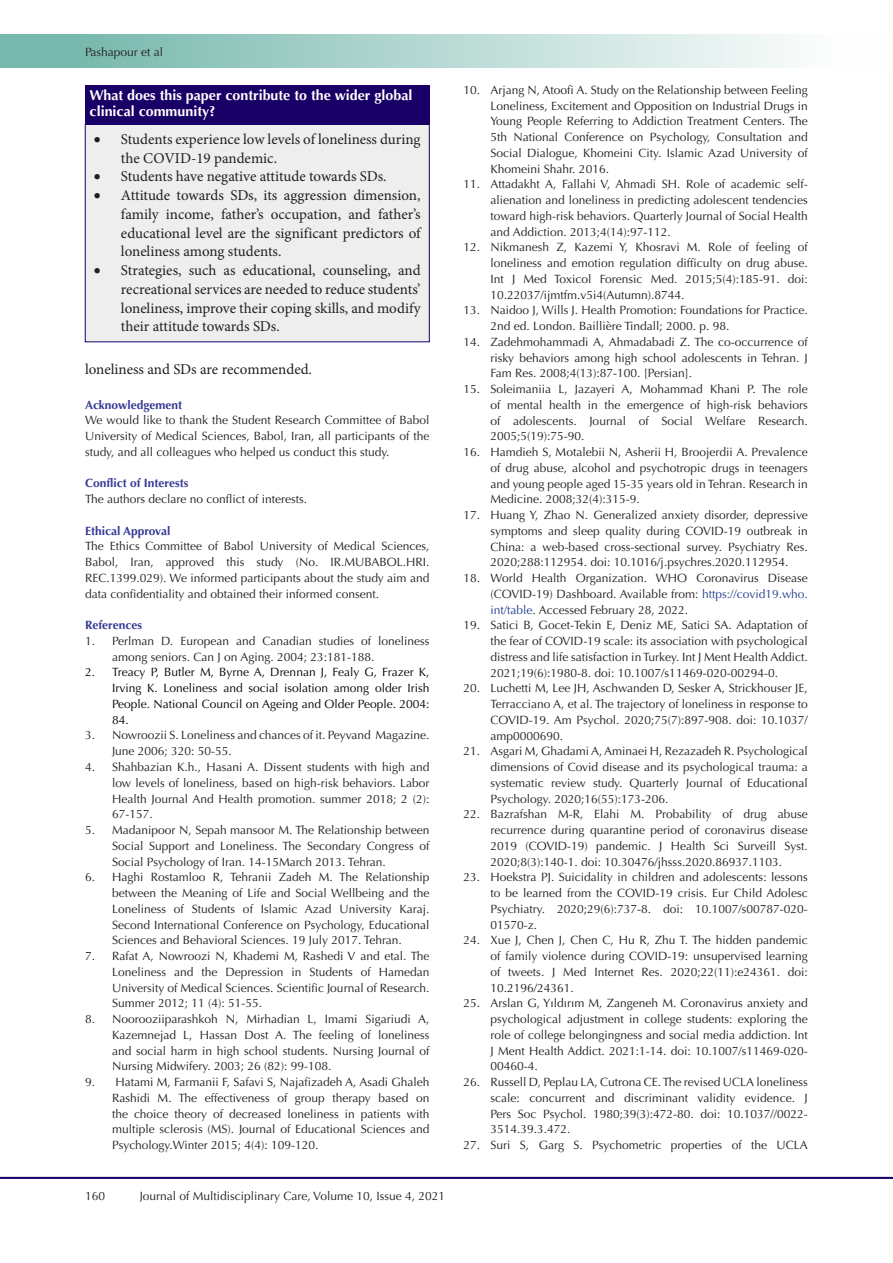
<style>
.page{position:relative;width:893px;height:1263px;background:#fff}
.page>*{position:absolute;margin:0;border:0;box-sizing:border-box;transform-origin:0 0}
.t1{font:15px/18.8px "Minion Pro";letter-spacing:-.005em;color:#231f20;text-align:justify}
.t2{font:700 14.25px/16.5px "Optima LT Std";color:#fff}
.t3{font:12px/15.8px "Optima LT Std";color:#231f20;text-align:justify}
.t4{font:12px/15.8px "Optima LT Std";color:#000;text-align:justify}
.Pa0{font:700 12px "Optima LT Std";color:#363a95}
.t5{font:12px "Optima LT Std";color:#221e1f}
.s1{color:#253f8e}
</style>
<div class="page">
<hr style="left:0;top:1177px;width:893px;height:1px;background:#190066">
<div style="left:1px;top:35px;width:892px;height:33px;background:linear-gradient(to right,#6db3a6,#fff)"></div>
<div style="left:85px;top:124px;width:344px;height:218px;background:#eee"></div>
<div style="left:85px;top:85px;width:344px;height:40px;background:#190066"></div>
<p class="t3" style="left:85px;top:44px;width:80px">Pashapour et al</p>
<p class="t2" style="left:90px;top:87px;width:324px">What does this paper contribute to the wider global clinical community?</p>
<p class="t1" style="left:121px;top:130px;width:301px;text-indent:-27px">• Students experience low levels of loneliness during the COVID-19 pandemic.</p>
<p class="t1" style="left:94px;top:167px;width:294px">• Students have negative attitude towards SDs.</p>
<p class="t1" style="left:121px;top:186px;width:301px;text-indent:-27px">• Attitude towards SDs, its aggression dimension, family income, father’s occupation, and father’s educational level are the significant predictors of loneliness among students.</p>
<p class="t1" style="left:121px;top:261px;width:301px;text-indent:-27px">• Strategies, such as educational, counseling, and recreational services are needed to reduce students’ loneliness, improve their coping skills, and modify their attitude towards SDs.</p>
<p class="t1" style="left:85px;top:360px;width:228px">loneliness and SDs are recommended.</p>
<p class="Pa0" style="left:85px;top:398px;width:98px">Acknowledgement</p>
<p class="t3" style="left:85px;top:413px;width:346px">We would like to thank the Student Research Committee of Babol University of Medical Sciences, Babol, Iran, all participants of the study, and all colleagues who helped us conduct this study.</p>
<p class="Pa0" style="left:85px;top:476px;width:105px">Conflict of Interests</p>
<p class="t5" style="left:85px;top:492px;width:224px">The authors declare no conflict of interests.</p>
<p class="Pa0" style="left:85px;top:524px;width:87px">Ethical Approval</p>
<p class="t3" style="left:85px;top:539px;width:346px">The Ethics Committee of Babol University of Medical Sciences, Babol, Iran, approved this study (No. IR.MUBABOL.HRI.<br>REC.1399.029). We informed participants about the study aim and data confidentiality and obtained their informed consent.</p>
<p class="Pa0" style="left:85px;top:618px;width:58px">References</p>
<p class="t3" style="left:112px;top:633px;width:319px;text-indent:-27px">1. Perlman D. European and Canadian studies of loneliness among seniors. Can J on Aging. 2004; 23:181-188.</p>
<p class="t4" style="left:112px;top:665px;width:319px;text-indent:-27px">2. Treacy P, Butler M, Byrne A, Drennan J, Fealy G, Frazer K, Irving K. Loneliness and social isolation among older Irish People. National Council on Ageing and Older People. 2004:<br>84.</p>
<p class="t3" style="left:112px;top:728px;width:319px;text-indent:-27px">3. Nowroozii S. Loneliness and chances of it. Peyvand Magazine.<br>June 2006; 320: 50-55.</p>
<p class="t3" style="left:112px;top:759px;width:319px;text-indent:-27px">4. Shahbazian K.h., Hasani A. Dissent students with high and low levels of loneliness, based on high-risk behaviors. Labor Health Journal And Health promotion. summer 2018; 2 (2):<br>67-157.</p>
<p class="t3" style="left:112px;top:822px;width:319px;text-indent:-27px">5. Madanipoor N, Sepah mansoor M. The Relationship between Social Support and Loneliness. The Secondary Congress of Social Psychology of Iran. 14-15March 2013. Tehran.</p>
<p class="t3" style="left:112px;top:869px;width:319px;text-indent:-27px">6. Haghi Rostamloo R, Tehranii Zadeh M. The Relationship between the Meaning of Life and Social Wellbeing and the Loneliness of Students of Islamic Azad University Karaj.<br>Second International Conference on Psychology, Educational Sciences and Behavioral Sciences. 19 July 2017. Tehran.</p>
<p class="t3" style="left:112px;top:948px;width:319px;text-indent:-27px">7. Rafat A, Nowroozi N, Khademi M, Rashedi V and etal. The Loneliness and the Depression in Students of Hamedan University of Medical Sciences. Scientific Journal of Research.<br>Summer 2012; 11 (4): 51-55.</p>
<p class="t3" style="left:112px;top:1011px;width:319px;text-indent:-27px">8. Noorooziiparashkoh N, Mirhadian L, Imami Sigariudi A, Kazemnejad L, Hassan Dost A. The feeling of loneliness and social harm in high school students. Nursing Journal of Nursing Midwifery. 2003; 26 (82): 99-108.</p>
<p class="t3" style="left:112px;top:1074px;width:319px;text-indent:-27px">9. Hatami M, Farmanii F, Safavi S, Najafizadeh A, Asadi Ghaleh Rashidi M. The effectiveness of group therapy based on the choice theory of decreased loneliness in patients with multiple sclerosis (MS). Journal of Educational Sciences and Psychology.Winter 2015; 4(4): 109-120.</p>
<p class="t3" style="left:85px;top:1188px;width:22px">160</p>
<p class="t3" style="left:140px;top:1188px;width:307px">Journal of Multidisciplinary Care, Volume 10, Issue 4, 2021</p>
<p class="t3" style="left:490px;top:82px;width:319px;text-indent:-27px">10. Arjang N, Atoofi A. Study on the Relationship between Feeling Loneliness, Excitement and Opposition on Industrial Drugs in Young People Referring to Addiction Treatment Centers. The 5th National Conference on Psychology, Consultation and Social Dialogue, Khomeini City. Islamic Azad University of Khomeini Shahr. 2016.</p>
<p class="t3" style="left:490px;top:177px;width:319px;text-indent:-27px">11. Attadakht A, Fallahi V, Ahmadi SH. Role of academic self&shy;alienation and loneliness in predicting adolescent tendencies toward high-risk behaviors. Quarterly Journal of Social Health and Addiction. 2013;4(14):97-112.</p>
<p class="t3" style="left:490px;top:240px;width:319px;text-indent:-27px">12. Nikmanesh Z, Kazemi Y, Khosravi M. Role of feeling of loneliness and emotion regulation difficulty on drug abuse.<br>Int J Med Toxicol Forensic Med. 2015;5(4):185-91. doi:<br>10.22037/ijmtfm.v5i4(Autumn).8744.</p>
<p class="t3" style="left:490px;top:303px;width:319px;text-indent:-27px">13. Naidoo J, Wills J. Health Promotion: Foundations for Practice.<br>2nd ed. London. Baillière Tindall; 2000. p. 98.</p>
<p class="t3" style="left:490px;top:334px;width:319px;text-indent:-27px">14. Zadehmohammadi A, Ahmadabadi Z. The co-occurrence of risky behaviors among high school adolescents in Tehran. J Fam Res. 2008;4(13):87-100. [Persian].</p>
<p class="t3" style="left:490px;top:381px;width:319px;text-indent:-27px">15. Soleimaniia L, Jazayeri A, Mohammad Khani P. The role of mental health in the emergence of high-risk behaviors of adolescents. Journal of Social Welfare Research.<br>2005;5(19):75-90.</p>
<p class="t3" style="left:490px;top:444px;width:319px;text-indent:-27px">16. Hamdieh S, Motalebii N, Asherii H, Broojerdii A. Prevalence of drug abuse, alcohol and psychotropic drugs in teenagers and young people aged 15-35 years old in Tehran. Research in Medicine. 2008;32(4):315-9.</p>
<p class="t3" style="left:490px;top:507px;width:319px;text-indent:-27px">17. Huang Y, Zhao N. Generalized anxiety disorder, depressive symptoms and sleep quality during COVID-19 outbreak in China: a web-based cross-sectional survey. Psychiatry Res.<br>2020;288:112954. doi: 10.1016/j.psychres.2020.112954.</p>
<p class="t3" style="left:490px;top:570px;width:319px;text-indent:-27px">18. World Health Organization. WHO Coronavirus Disease (COVID-19) Dashboard. Available from: <span class="s1">https://covid19.who. int/table</span>. Accessed February 28, 2022.</p>
<p class="t3" style="left:490px;top:618px;width:319px;text-indent:-27px">19. Satici B, Gocet-Tekin E, Deniz ME, Satici SA. Adaptation of the fear of COVID-19 scale: its association with psychological distress and life satisfaction in Turkey. Int J Ment Health Addict.<br>2021;19(6):1980-8. doi: 10.1007/s11469-020-00294-0.</p>
<p class="t3" style="left:490px;top:681px;width:319px;text-indent:-27px">20. Luchetti M, Lee JH, Aschwanden D, Sesker A, Strickhouser JE, Terracciano A, et al. The trajectory of loneliness in response to COVID-19. Am Psychol. 2020;75(7):897-908. doi: 10.1037/ amp0000690.</p>
<p class="t3" style="left:490px;top:744px;width:319px;text-indent:-27px">21. Asgari M, Ghadami A, Aminaei H, Rezazadeh R. Psychological dimensions of Covid disease and its psychological trauma: a systematic review study. Quarterly Journal of Educational Psychology. 2020;16(55):173-206.</p>
<p class="t3" style="left:490px;top:807px;width:319px;text-indent:-27px">22. Bazrafshan M-R, Elahi M. Probability of drug abuse recurrence during quarantine period of coronavirus disease 2019 (COVID-19) pandemic. J Health Sci Surveill Syst.<br>2020;8(3):140-1. doi: 10.30476/jhsss.2020.86937.1103.</p>
<p class="t3" style="left:490px;top:870px;width:319px;text-indent:-27px">23. Hoekstra PJ. Suicidality in children and adolescents: lessons to be learned from the COVID-19 crisis. Eur Child Adolesc Psychiatry. 2020;29(6):737-8. doi: 10.1007/s00787-020- 01570-z.</p>
<p class="t3" style="left:490px;top:933px;width:319px;text-indent:-27px">24. Xue J, Chen J, Chen C, Hu R, Zhu T. The hidden pandemic of family violence during COVID-19: unsupervised learning of tweets. J Med Internet Res. 2020;22(11):e24361. doi:<br>10.2196/24361.</p>
<p class="t3" style="left:490px;top:996px;width:319px;text-indent:-27px">25. Arslan G, Yıldırım M, Zangeneh M. Coronavirus anxiety and psychological adjustment in college students: exploring the role of college belongingness and social media addiction. Int J Ment Health Addict. 2021:1-14. doi: 10.1007/s11469-020- 00460-4.</p>
<p class="t3" style="left:490px;top:1074px;width:319px;text-indent:-27px">26. Russell D, Peplau LA, Cutrona CE. The revised UCLA loneliness scale: concurrent and discriminant validity evidence. J Pers Soc Psychol. 1980;39(3):472-80. doi: 10.1037//0022- 3514.39.3.472.</p>
<p class="t3" style="left:463px;top:1137px;width:346px">27. Suri S, Garg S. Psychometric properties of the UCLA</p>
</div>
